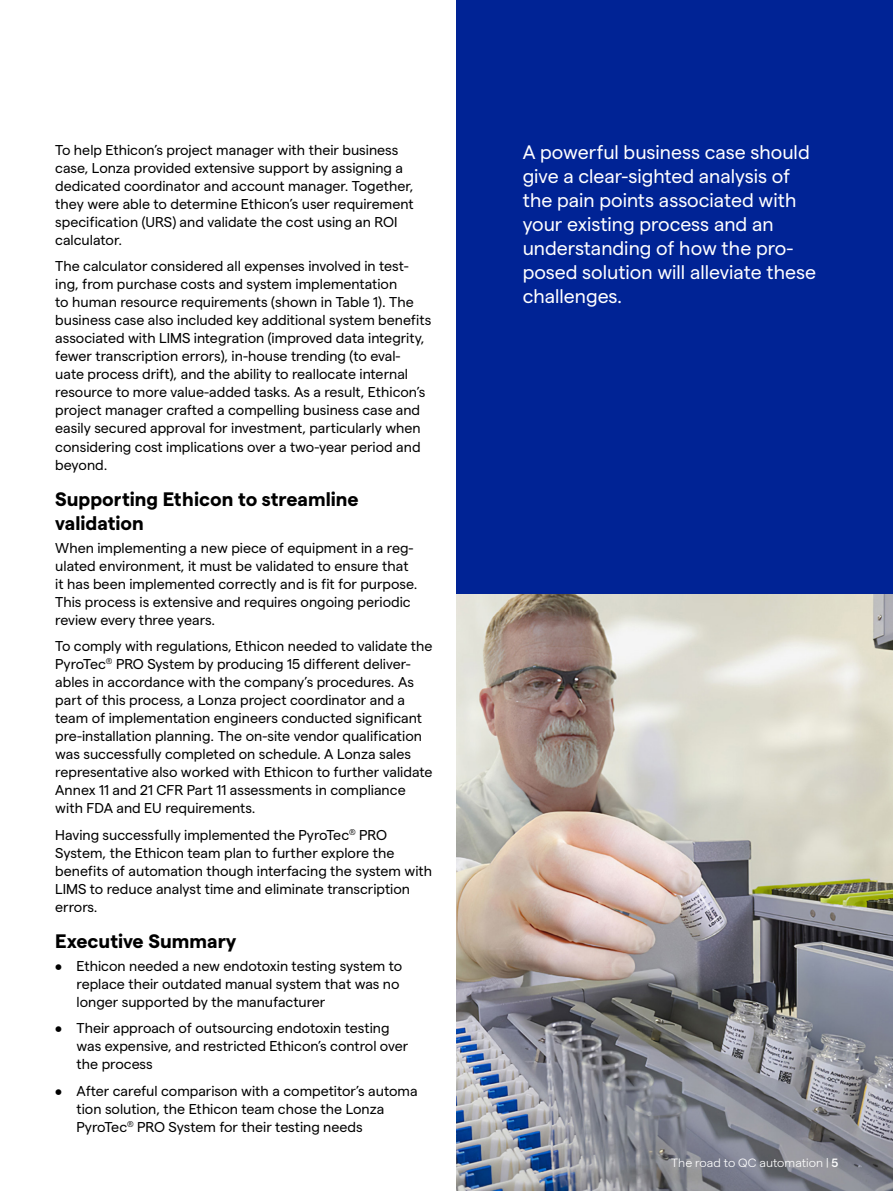
<style>
.page{position:relative;width:893px;height:1191px;background:#fff}
.page>*{position:absolute;margin:0;border:0;box-sizing:border-box;transform-origin:0 0}
.t1{font:19.5px/24px "Matter";color:#fff}
.t2{font:700 19.5px/24px "Matter";color:#000}
.t3{font:14.25px/18px "Matter";color:#000}
.t4{font:300 12px "Matter";color:#fff}
.s1{font-weight:500}
</style>
<div class="page">
<img style="left:456px;top:593px;width:437px;height:598px">
<div style="left:456px;top:0;width:437px;height:593px;background:#002395"></div>
<p class="t3" style="left:55px;top:140px;width:360px">To help Ethicon’s project manager with their business case, Lonza provided extensive support by assigning a dedicated coordinator and account manager. Together, they were able to determine Ethicon’s user requirement specification (URS) and validate the cost using an ROI calculator.</p>
<p class="t3" style="left:55px;top:256px;width:377px">The calculator considered all expenses involved in test&shy;ing, from purchase costs and system implementation<br>to human resource requirements (shown in Table 1). The business case also included key additional system benefits associated with LIMS integration (improved data integrity, fewer transcription errors), in-house trending (to eval&shy;uate process drift), and the ability to reallocate internal resource to more value-added tasks. As a result, Ethicon’s project manager crafted a compelling business case and easily secured approval for investment, particularly when considering cost implications over a two-year period and beyond.</p>
<h1 class="t2" style="left:55px;top:486px;width:305px">Supporting Ethicon to streamline validation</h1>
<p class="t3" style="left:55px;top:537px;width:364px">When implementing a new piece of equipment in a reg&shy;ulated environment, it must be validated to ensure that it has been implemented correctly and is fit for purpose.<br>This process is extensive and requires ongoing periodic review every three years.</p>
<p class="t3" style="left:55px;top:636px;width:379px">To comply with regulations, Ethicon needed to validate the PyroTec<sup>®</sup> PRO System by producing 15 different deliver&shy;ables in accordance with the company’s procedures. As part of this process, a Lonza project coordinator and a team of implementation engineers conducted significant pre-installation planning. The on-site vendor qualification was successfully completed on schedule. A Lonza sales representative also worked with Ethicon to further validate Annex 11 and 21 CFR Part 11 assessments in compliance with FDA and EU requirements.</p>
<p class="t3" style="left:55px;top:824px;width:378px">Having successfully implemented the PyroTec<sup>®</sup> PRO System, the Ethicon team plan to further explore the benefits of automation though interfacing the system with LIMS to reduce analyst time and eliminate transcription errors.</p>
<h1 class="t2" style="left:55px;top:928px;width:183px">Executive Summary</h1>
<p class="t3" style="left:77px;top:955px;width:327px;text-indent:-21px">• Ethicon needed a new endotoxin testing system to replace their outdated manual system that was no longer supported by the manufacturer</p>
<p class="t3" style="left:77px;top:1018px;width:333px;text-indent:-21px">• Their approach of outsourcing endotoxin testing was expensive, and restricted Ethicon’s control over the process</p>
<p class="t3" style="left:77px;top:1080px;width:343px;text-indent:-21px">• After careful comparison with a competitor’s automa tion solution, the Ethicon team chose the Lonza<br>PyroTec<sup>®</sup> PRO System for their testing needs</p>
<h1 class="t1" style="left:523px;top:138px;width:295px">A powerful business case should give a clear-sighted analysis of the pain points associated with your existing process and an understanding of how the pro&shy;posed solution will alleviate these challenges.</h1>
<p class="t4" style="left:671px;top:1154px;width:169px">The road to QC automation | <span class="s1">5</span></p>
</div>
